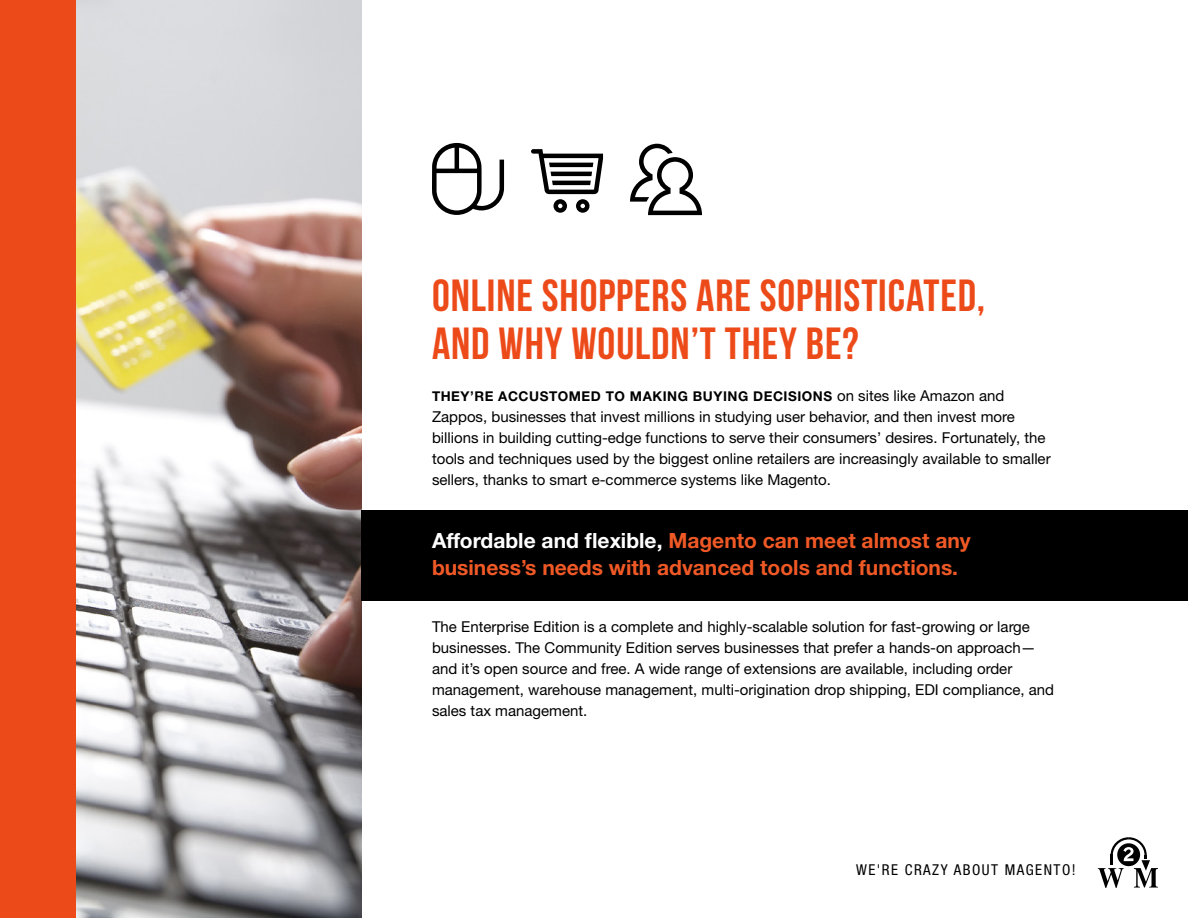
<style>
.page{position:relative;width:1188px;height:918px;background:#fff}
.page>*{position:absolute;margin:0;border:0;box-sizing:border-box;transform-origin:0 0}
.t1{font:45px/48px "Bebas Neue";letter-spacing:.02em;color:#ed4a1a}
.t2{font:700 21px/27px "Helvetica Neue LT Std";color:#f05926}
.t3{font:15px/21px "Helvetica Neue LT Std";color:#000}
.t4{font:condensed 15px "Helvetica Neue LT Std";letter-spacing:.1em;color:#000}
.t5{font:700 13.5px "Helvetica Neue LT Std";letter-spacing:.04em;color:#000}
.s1{font-weight:400;font-size:15px}
.s2{color:#fff}
</style>
<div class="page">
<img style="left:75px;top:0;width:287px;height:918px">
<div style="left:362px;top:511px;width:826px;height:90px;background:#000"></div>
<svg style="left:1098px;top:837px;width:60px;height:51px"></svg>
<svg style="left:531px;top:149px;width:72px;height:64px"></svg>
<svg style="left:432px;top:143px;width:72px;height:72px"></svg>
<svg style="left:630px;top:144px;width:72px;height:71px"></svg>
<div style="left:0;top:0;width:75px;height:918px;background:#ed4a1a"></div>
<h1 class="t1" style="left:432px;top:271px;width:555px">ONLINE SHOPPERS ARE SOPHISTICATED,<br>AND WHY WOULDN’T THEY BE?</h1>
<p class="t5" style="left:432px;top:388px;width:574px">THEY’RE ACCUSTOMED TO MAKING BUYING DECISIONS <span class="s1">on sites like Amazon and</span></p>
<p class="t3" style="left:432px;top:406px;width:620px">Zappos, businesses that invest millions in studying user behavior, and then invest more billions in building cutting-edge functions to serve their consumers’ desires. Fortunately, the tools and techniques used by the biggest online retailers are increasingly available to smaller sellers, thanks to smart e-commerce systems like Magento.</p>
<h2 class="t2" style="left:432px;top:527px;width:540px"><span class="s2">Affordable and flexible,</span> Magento can meet almost any business’s needs with advanced tools and functions.</h2>
<p class="t3" style="left:432px;top:616px;width:624px">The Enterprise Edition is a complete and highly-scalable solution for fast-growing or large businesses. The Community Edition serves businesses that prefer a hands-on approach— and it’s open source and free. A wide range of extensions are available, including order management, warehouse management, multi-origination drop shipping, EDI compliance, and sales tax management.</p>
<p class="t4" style="left:856px;top:861px;width:221px">WE'RE CRAZY ABOUT MAGENTO!</p>
</div>
